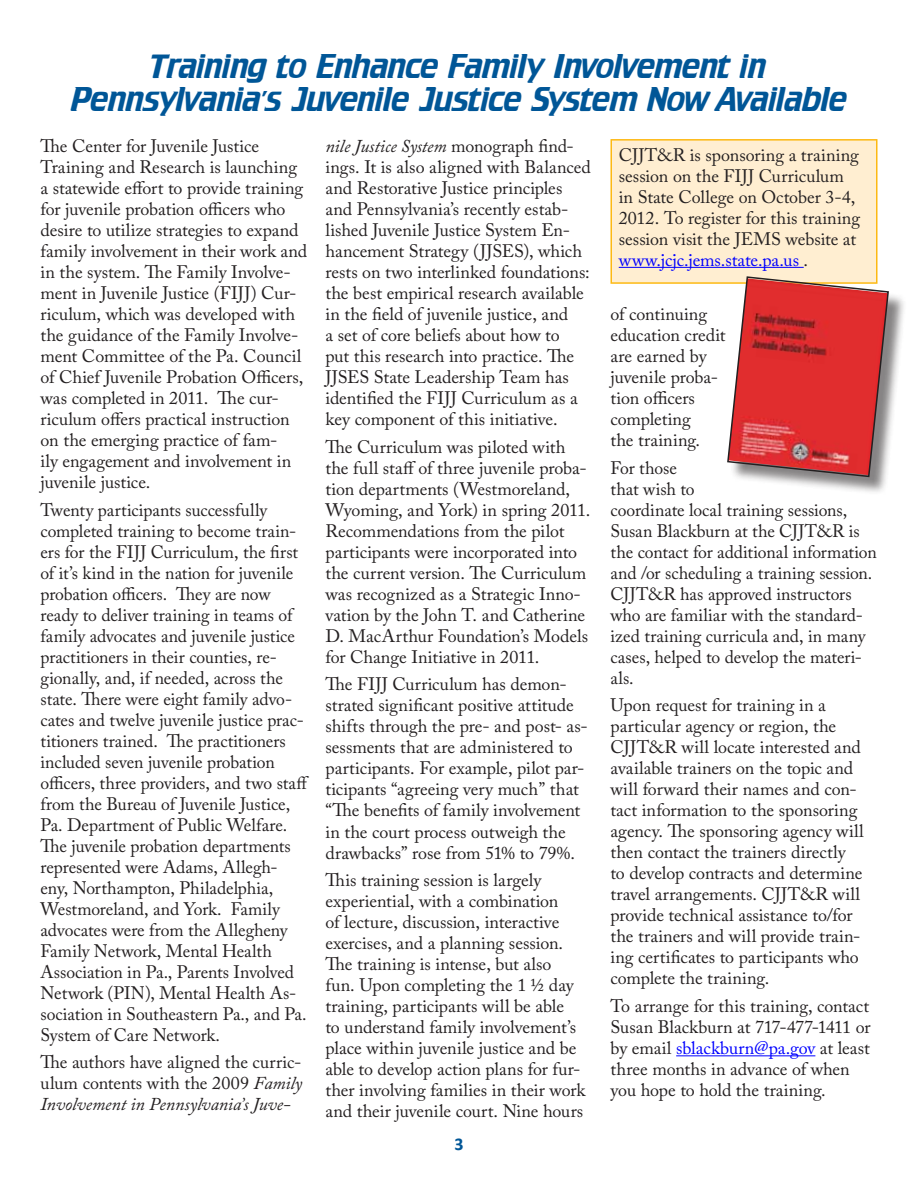
<style>
.page{position:relative;width:918px;height:1188px;background:#fff}
.page>*{position:absolute;margin:0;border:0;box-sizing:border-box;transform-origin:0 0}
.t1{font:30px/32.4px "Crillee";letter-spacing:-.015em;color:#005697;text-align:center}
.t2{font:18px/21px "Adobe Caslon Pro";color:#231f20}
.t3{font:700 18px "Calibri";color:#005697}
.s1{font-style:italic}
.s2{color:#00f}
</style>
<div class="page">
<hr style="left:676px;top:1055px;width:139px;height:1px;background:#00f">
<div style="left:611px;top:140px;width:266px;height:143px;background:#ffeed1"></div>
<hr style="left:619px;top:267px;width:185px;height:1px;background:#00f">
<div style="left:610px;top:139px;width:268px;height:145px;border:2px solid #fdb913"></div>
<div style="left:730px;top:279px;width:177px;height:217px;background:#231f20;opacity:.55"></div>
<svg style="left:726px;top:275px;width:164px;height:203px"></svg>
<h1 class="t1" style="left:71px;top:49px;width:778px">Training to Enhance Family Involvement in<br>Pennsylvania’s Juvenile Justice System Now Available</h1>
<p class="t2" style="left:40px;top:135px;width:268px">The Center for Juvenile Justice Training and Research is launching a statewide effort to provide training for juvenile probation officers who desire to utilize strategies to expand family involvement in their work and in the system. The Family Involve&shy;ment in Juvenile Justice (FIJJ) Cur&shy;riculum, which was developed with the guidance of the Family Involve&shy;ment Committee of the Pa. Council of Chief Juvenile Probation Officers, was completed in 2011. The cur&shy;riculum offers practical instruction on the emerging practice of fam-<br>ily engagement and involvement in juvenile justice.</p>
<p class="t2" style="left:40px;top:499px;width:270px">Twenty participants successfully completed training to become train&shy;ers for the FIJJ Curriculum, the first of it’s kind in the nation for juvenile probation officers. They are now ready to deliver training in teams of family advocates and juvenile justice practitioners in their counties, re&shy;gionally, and, if needed, across the state. There were eight family advo&shy;cates and twelve juvenile justice prac&shy;titioners trained. The practitioners included seven juvenile probation officers, three providers, and two staff from the Bureau of Juvenile Justice, Pa. Department of Public Welfare.<br>The juvenile probation departments represented were Adams, Allegh&shy;eny, Northampton, Philadelphia, Westmoreland, and York. Family advocates were from the Allegheny Family Network, Mental Health Association in Pa., Parents Involved Network (PIN), Mental Health As&shy;sociation in Southeastern Pa., and Pa.<br>System of Care Network.</p>
<p class="t2" style="left:40px;top:1052px;width:263px;text-align:justify">The authors have aligned the curric&shy;ulum contents with the 2009 <span class="s1">Family Involvement in Pennsylvania’s Juve-</span></p>
<p class="t2" style="left:325px;top:135px;width:267px"><span class="s1">nile Justice System</span> monograph find&shy;ings. It is also aligned with Balanced and Restorative Justice principles and Pennsylvania’s recently estab&shy;lished Juvenile Justice System En&shy;hancement Strategy (JJSES), which rests on two interlinked foundations: the best empirical research available in the field of juvenile justice, and<br>a set of core beliefs about how to<br>put this research into practice. The JJSES State Leadership Team has identified the FIJJ Curriculum as a key component of this initiative.</p>
<p class="t2" style="left:325px;top:436px;width:266px">The Curriculum was piloted with the full staff of three juvenile proba&shy;tion departments (Westmoreland, Wyoming, and York) in spring 2011.<br>Recommendations from the pilot participants were incorporated into the current version. The Curriculum was recognized as a Strategic Inno&shy;vation by the John T. and Catherine D. MacArthur Foundation’s Models for Change Initiative in 2011.</p>
<p class="t2" style="left:325px;top:674px;width:264px">The FIJJ Curriculum has demon&shy;strated significant positive attitude shifts through the pre- and post- as&shy;sessments that are administered to participants. For example, pilot par&shy;ticipants “agreeing very much” that “The benefits of family involvement in the court process outweigh the drawbacks” rose from 51% to 79%.</p>
<p class="t2" style="left:325px;top:870px;width:261px">This training session is largely experiential, with a combination<br>of lecture, discussion, interactive exercises, and a planning session.<br>The training is intense, but also fun. Upon completing the 1 ½ day training, participants will be able<br>to understand family involvement’s place within juvenile justice and be able to develop action plans for fur&shy;ther involving families in their work and their juvenile court. Nine hours</p>
<p class="t2" style="left:619px;top:144px;width:243px">CJJT&amp;R is sponsoring a training session on the FIJJ Curriculum in State College on October 3-4,<br>2012. To register for this training session visit the JEMS website at <span class="s2">www.jcjc.jems.state.pa.us</span> .</p>
<p class="t2" style="left:610px;top:303px;width:117px">of continuing education credit are earned by juvenile proba&shy;tion officers completing<br>the training.</p>
<p class="t2" style="left:610px;top:457px;width:268px">For those<br>that wish to<br>coordinate local training sessions,<br>Susan Blackburn at the CJJT&amp;R is the contact for additional information and /or scheduling a training session.<br>CJJT&amp;R has approved instructors who are familiar with the standard&shy;ized training curricula and, in many cases, helped to develop the materi&shy;als.</p>
<p class="t2" style="left:610px;top:695px;width:255px">Upon request for training in a particular agency or region, the CJJT&amp;R will locate interested and available trainers on the topic and will forward their names and con&shy;tact information to the sponsoring agency. The sponsoring agency will then contact the trainers directly to develop contracts and determine travel arrangements. CJJT&amp;R will provide technical assistance to/for the trainers and will provide train&shy;ing certificates to participants who complete the training.</p>
<p class="t2" style="left:610px;top:995px;width:262px">To arrange for this training, contact Susan Blackburn at 717-477-1411 or by email <span class="s2">sblackburn@pa.gov</span> at least three months in advance of when you hope to hold the training.</p>
<p class="t3" style="left:454px;top:1132px;width:11px">3</p>
</div>
